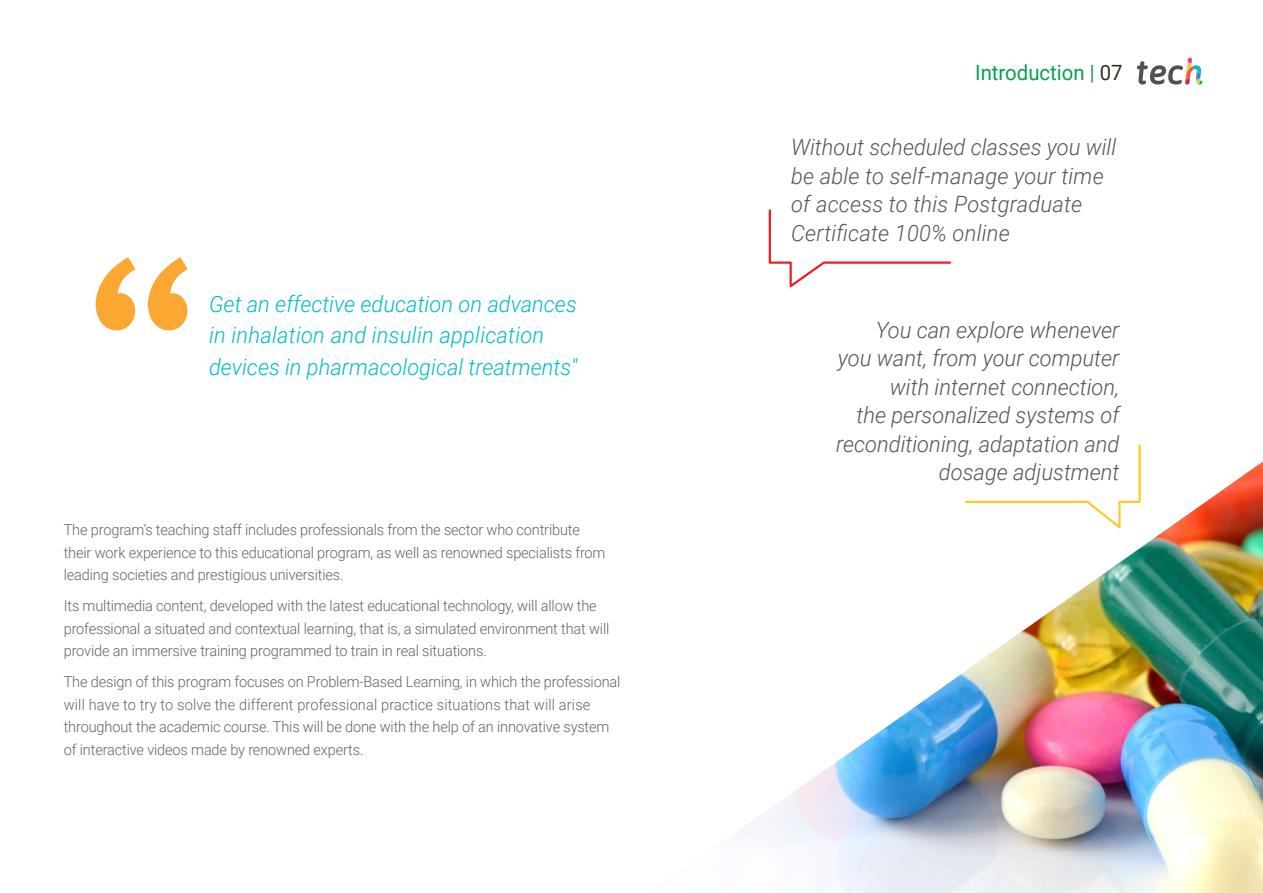
<style>
.page{position:relative;width:1263px;height:893px;background:#fff}
.page>*{position:absolute;margin:0;border:0;box-sizing:border-box;transform-origin:0 0}
.t1{font:italic 300 22.5px/28.5px "Roboto";color:#52555b}
.t2{font:italic 300 22.5px/31.5px "Roboto";color:#00bacf}
.t3{font:21px "Roboto";color:#04a14d}
.t4{font:300 15px/22.5px "Roboto";letter-spacing:-.01em;color:#61646a}
.s1{color:#312e20}
</style>
<div class="page">
<img style="left:654px;top:461px;width:609px;height:432px">
<svg style="left:768px;top:209px;width:183px;height:79px"></svg>
<svg style="left:96px;top:257px;width:92px;height:73px"></svg>
<svg style="left:963px;top:444px;width:179px;height:88px"></svg>
<svg style="left:1137px;top:58px;width:65px;height:27px"></svg>
<h1 class="t2" style="left:209px;top:287px;width:370px">Get an effective education on advances in inhalation and insulin application devices in pharmacological treatments"</h1>
<p class="t4" style="left:64px;top:518px;width:543px">The program’s teaching staff includes professionals from the sector who contribute their work experience to this educational program, as well as renowned specialists from leading societies and prestigious universities.</p>
<p class="t4" style="left:64px;top:594px;width:547px">Its multimedia content, developed with the latest educational technology, will allow the professional a situated and contextual learning, that is, a simulated environment that will provide an immersive training programmed to train in real situations.</p>
<p class="t4" style="left:64px;top:670px;width:558px">The design of this program focuses on Problem-Based Learning, in which the professional will have to try to solve the different professional practice situations that will arise throughout the academic course. This will be done with the help of an innovative system of interactive videos made by renowned experts.</p>
<h2 class="t3" style="left:975px;top:57px;width:149px">Introduction | <span class="s1">07</span></h2>
<h1 class="t1" style="left:791px;top:132px;width:327px">Without scheduled classes you will be able to self-manage your time of access to this Postgraduate<br>Certificate 100% online</h1>
<h1 class="t1" style="left:836px;top:315px;width:285px;text-align:right">You can explore whenever<br>you want, from your computer with internet connection,<br>the personalized systems of reconditioning, adaptation and dosage adjustment</h1>
</div>
